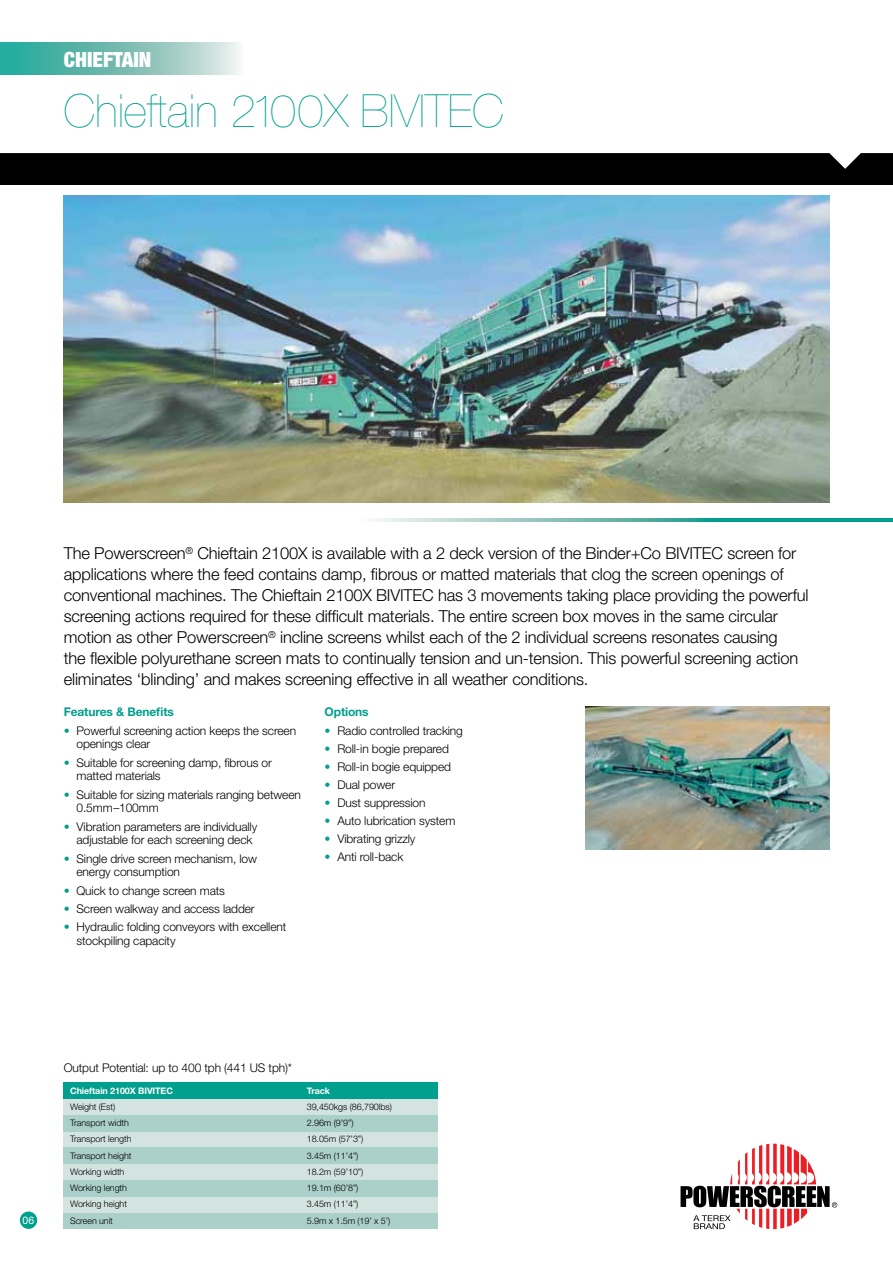
<style>
.page{position:relative;width:893px;height:1263px;background:#fff}
.page>*{position:absolute;margin:0;border:0;box-sizing:border-box;transform-origin:0 0}
.t1{font:200 45.75px "Helvetica Neue";color:#009f8e}
.t2{font:900 condensed 21px "Helvetica Neue";color:#fff}
.t3{font:300 16.5px/21px "Helvetica Neue";letter-spacing:-.01em;color:#000}
.t4{font:300 12px/13.8px "Helvetica Neue";letter-spacing:-.01em;color:#000}
.t5{font:700 12px "Helvetica Neue";letter-spacing:-.01em;color:#009f8e}
.t6{font:10.5px "Helvetica Neue";color:#fff}
.t7{font:300 9px "Helvetica Neue";letter-spacing:-.01em;color:#000}
.t8{font:700 9px "Helvetica Neue";letter-spacing:-.01em;color:#fff}
.s1{color:#009f8e}
</style>
<div class="page">
<div style="left:64px;top:1213px;width:374px;height:16px;background:#abcfc9"></div>
<img style="left:64px;top:196px;width:765px;height:306px">
<div style="left:64px;top:1082px;width:374px;height:130px;background:#d3e4e0"></div>
<div style="left:64px;top:1082px;width:374px;height:17px;background:#009f8e"></div>
<div style="left:64px;top:1180px;width:374px;height:17px;background:#abcfc9"></div>
<div style="left:64px;top:1115px;width:374px;height:16px;background:#abcfc9"></div>
<div style="left:64px;top:1147px;width:374px;height:17px;background:#abcfc9"></div>
<svg style="left:374px;top:519px;width:519px;height:3px;background:#5cb8ac"></svg>
<svg style="left:680px;top:1143px;width:157px;height:86px"></svg>
<div style="left:20px;top:1211px;width:17px;height:18px;background:#009f8e;border-radius:50%"></div>
<img style="left:585px;top:707px;width:244px;height:142px">
<div style="left:0;top:153px;width:893px;height:32px;background:#000"></div>
<svg style="left:0;top:43px;width:240px;height:31px;background:#7bc1b8"></svg>
<p class="t2" style="left:64px;top:47px;width:89px">CHIEFTAIN</p>
<h1 class="t1" style="left:64px;top:85px;width:442px">Chieftain 2100X BIVITEC</h1>
<p class="t3" style="left:64px;top:543px;width:746px">The Powerscreen<sup>®</sup> Chieftain 2100X is available with a 2 deck version of the Binder+Co BIVITEC screen for applications where the feed contains damp, fibrous or matted materials that clog the screen openings of conventional machines. The Chieftain 2100X BIVITEC has 3 movements taking place providing the powerful screening actions required for these difficult materials. The entire screen box moves in the same circular motion as other Powerscreen<sup>®</sup> incline screens whilst each of the 2 individual screens resonates causing<br>the flexible polyurethane screen mats to continually tension and un-tension. This powerful screening action eliminates ‘blinding’ and makes screening effective in all weather conditions.</p>
<p class="t5" style="left:64px;top:705px;width:112px">Features &amp; Benefits</p>
<p class="t4" style="left:77px;top:723px;width:221px;text-indent:-13px"><span class="s1">•</span> Powerful screening action keeps the screen openings clear</p>
<p class="t4" style="left:77px;top:755px;width:197px;text-indent:-13px"><span class="s1">•</span> Suitable for screening damp, fibrous or matted materials</p>
<p class="t4" style="left:77px;top:787px;width:226px;text-indent:-13px"><span class="s1">•</span> Suitable for sizing materials ranging between<br>0.5mm–100mm</p>
<p class="t4" style="left:77px;top:819px;width:182px;text-indent:-13px"><span class="s1">•</span> Vibration parameters are individually adjustable for each screening deck</p>
<p class="t4" style="left:77px;top:851px;width:182px;text-indent:-13px"><span class="s1">•</span> Single drive screen mechanism, low energy consumption</p>
<p class="t4" style="left:64px;top:883px;width:163px"><span class="s1">•</span> Quick to change screen mats</p>
<p class="t4" style="left:64px;top:901px;width:192px"><span class="s1">•</span> Screen walkway and access ladder</p>
<p class="t4" style="left:77px;top:919px;width:211px;text-indent:-13px"><span class="s1">•</span> Hydraulic folding conveyors with excellent stockpiling capacity</p>
<p class="t5" style="left:325px;top:705px;width:46px">Options</p>
<p class="t4" style="left:325px;top:723px;width:140px"><span class="s1">•</span> Radio controlled tracking</p>
<p class="t4" style="left:325px;top:741px;width:126px"><span class="s1">•</span> Roll-in bogie prepared</p>
<p class="t4" style="left:325px;top:759px;width:128px"><span class="s1">•</span> Roll-in bogie equipped</p>
<p class="t4" style="left:325px;top:777px;width:72px"><span class="s1">•</span> Dual power</p>
<p class="t4" style="left:325px;top:795px;width:102px"><span class="s1">•</span> Dust suppression</p>
<p class="t4" style="left:325px;top:814px;width:132px"><span class="s1">•</span> Auto lubrication system</p>
<p class="t4" style="left:325px;top:832px;width:92px"><span class="s1">•</span> Vibrating grizzly</p>
<p class="t4" style="left:325px;top:850px;width:80px"><span class="s1">•</span> Anti roll-back</p>
<p class="t4" style="left:64px;top:1060px;width:230px">Output Potential: up to 400 tph (441 US tph)*</p>
<p class="t8" style="left:70px;top:1085px;width:104px">Chieftain 2100X BIVITEC</p>
<p class="t8" style="left:307px;top:1085px;width:25px">Track</p>
<p class="t7" style="left:70px;top:1101px;width:47px">Weight (Est)</p>
<p class="t7" style="left:307px;top:1101px;width:87px">39,450kgs (86,790lbs)</p>
<p class="t7" style="left:70px;top:1117px;width:60px">Transport width</p>
<p class="t7" style="left:307px;top:1117px;width:48px">2.96m (9’9”)</p>
<p class="t7" style="left:70px;top:1134px;width:63px">Transport length</p>
<p class="t7" style="left:307px;top:1134px;width:58px">18.05m (57’3”)</p>
<p class="t7" style="left:70px;top:1150px;width:63px">Transport height</p>
<p class="t7" style="left:307px;top:1150px;width:53px">3.45m (11’4”)</p>
<p class="t7" style="left:70px;top:1166px;width:56px">Working width</p>
<p class="t7" style="left:307px;top:1166px;width:58px">18.2m (59’10”)</p>
<p class="t7" style="left:70px;top:1182px;width:58px">Working length</p>
<p class="t7" style="left:307px;top:1182px;width:53px">19.1m (60’8”)</p>
<p class="t7" style="left:70px;top:1199px;width:58px">Working height</p>
<p class="t7" style="left:307px;top:1199px;width:53px">3.45m (11’4”)</p>
<p class="t6" style="left:23px;top:1214px;width:13px">06</p>
<p class="t7" style="left:70px;top:1215px;width:44px">Screen unit</p>
<p class="t7" style="left:307px;top:1215px;width:85px">5.9m x 1.5m (19’ x 5’)</p>
</div>
